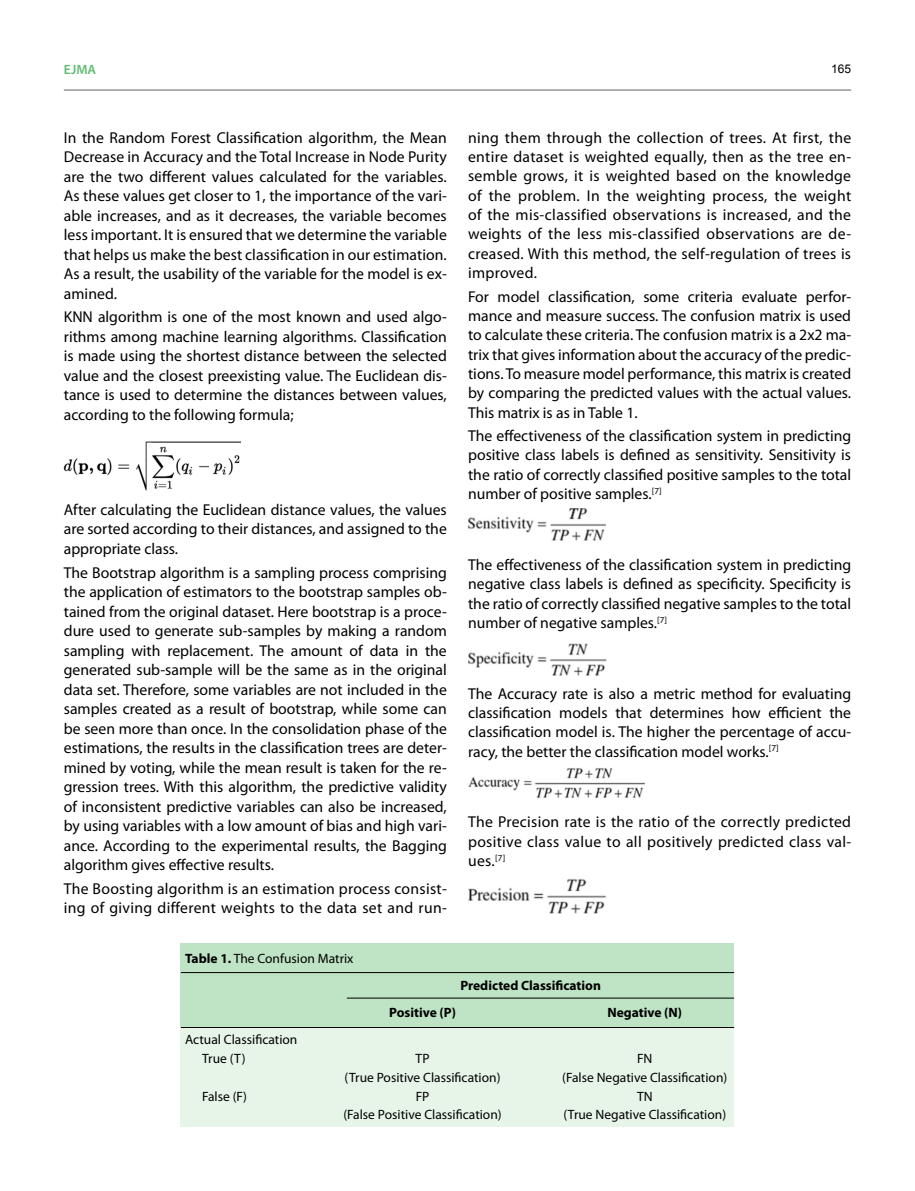
<style>
.page{position:relative;width:915px;height:1191px;background:#fff}
.page>*{position:absolute;margin:0;border:0;box-sizing:border-box;transform-origin:0 0}
.t1{font:15.75px/19.5px "Myriad Pro";color:#000;text-align:justify}
.t2{font:15.75px/19.5px "Myriad Pro";letter-spacing:.02em;color:#000}
.t3{font:13.5px/18.8px "Myriad Pro";color:#000}
.t4{font:700 13.5px "Myriad Pro";color:#000}
.t5{font:600 13.5px "Myriad Pro";color:#60be72}
.t6{font:12px "Arial";color:#000}
.s1{font-weight:700}
</style>
<div class="page">
<hr style="left:64px;top:89px;width:786px;height:2px;background:#939598">
<img style="left:64px;top:441px;width:176px;height:50px">
<img style="left:468px;top:508px;width:137px;height:33px">
<img style="left:468px;top:644px;width:137px;height:31px">
<img style="left:468px;top:768px;width:176px;height:30px">
<img style="left:468px;top:879px;width:138px;height:34px">
<div style="left:181px;top:943px;width:552px;height:184px;background:#e7f5e9"></div>
<div style="left:181px;top:943px;width:552px;height:84px;background:#bee4c5"></div>
<hr style="left:181px;top:1027px;width:552px;height:1px;background:#000">
<hr style="left:181px;top:972px;width:552px;height:1px;background:#000">
<hr style="left:347px;top:997px;width:386px;height:1px;background:#000">
<p class="t5" style="left:64px;top:61px;width:34px">EJMA</p>
<p class="t6" style="left:830px;top:60px;width:22px">165</p>
<p class="t1" style="left:64px;top:127px;width:384px">In the Random Forest Classification algorithm, the Mean Decrease in Accuracy and the Total Increase in Node Purity are the two different values calculated for the variables.<br>As these values get closer to 1, the importance of the vari&shy;able increases, and as it decreases, the variable becomes less important. It is ensured that we determine the variable that helps us make the best classification in our estimation.<br>As a result, the usability of the variable for the model is ex&shy;amined.</p>
<p class="t1" style="left:64px;top:307px;width:384px">KNN algorithm is one of the most known and used algo&shy;rithms among machine learning algorithms. Classification is made using the shortest distance between the selected value and the closest preexisting value. The Euclidean dis&shy;tance is used to determine the distances between values, according to the following formula;</p>
<p class="t1" style="left:64px;top:499px;width:384px">After calculating the Euclidean distance values, the values are sorted according to their distances, and assigned to the appropriate class.</p>
<p class="t1" style="left:64px;top:562px;width:384px">The Bootstrap algorithm is a sampling process comprising the application of estimators to the bootstrap samples ob&shy;tained from the original dataset. Here bootstrap is a proce&shy;dure used to generate sub-samples by making a random sampling with replacement. The amount of data in the generated sub-sample will be the same as in the original data set. Therefore, some variables are not included in the samples created as a result of bootstrap, while some can be seen more than once. In the consolidation phase of the estimations, the results in the classification trees are deter&shy;mined by voting, while the mean result is taken for the re&shy;gression trees. With this algorithm, the predictive validity of inconsistent predictive variables can also be increased, by using variables with a low amount of bias and high vari&shy;ance. According to the experimental results, the Bagging algorithm gives effective results.</p>
<p class="t2" style="left:64px;top:878px;width:384px">The Boosting algorithm is an estimation process consist&shy;ing of giving different weights to the data set and run-</p>
<p class="t1" style="left:468px;top:127px;width:384px">ning them through the collection of trees. At first, the entire dataset is weighted equally, then as the tree en&shy;semble grows, it is weighted based on the knowledge of the problem. In the weighting process, the weight of the mis-classified observations is increased, and the weights of the less mis-classified observations are de&shy;creased. With this method, the self-regulation of trees is improved.</p>
<p class="t1" style="left:468px;top:286px;width:384px">For model classification, some criteria evaluate perfor&shy;mance and measure success. The confusion matrix is used to calculate these criteria. The confusion matrix is a 2x2 ma&shy;trix that gives information about the accuracy of the predic&shy;tions. To measure model performance, this matrix is created by comparing the predicted values with the actual values.<br>This matrix is as in Table 1.</p>
<p class="t1" style="left:468px;top:426px;width:384px">The effectiveness of the classification system in predicting positive class labels is defined as sensitivity. Sensitivity is the ratio of correctly classified positive samples to the total number of positive samples.<sup>[7]</sup></p>
<p class="t1" style="left:468px;top:554px;width:384px">The effectiveness of the classification system in predicting negative class labels is defined as specificity. Specificity is the ratio of correctly classified negative samples to the total number of negative samples.<sup>[7]</sup></p>
<p class="t1" style="left:468px;top:683px;width:384px">The Accuracy rate is also a metric method for evaluating classification models that determines how efficient the classification model is. The higher the percentage of accu&shy;racy, the better the classification model works.<sup>[7]</sup></p>
<p class="t1" style="left:468px;top:812px;width:384px">The Precision rate is the ratio of the correctly predicted positive class value to all positively predicted class val&shy;ues.<sup>[7]</sup></p>
<p class="t3" style="left:185px;top:948px;width:170px"><span class="s1">Table 1.</span> The Confusion Matrix</p>
<p class="t4" style="left:460px;top:976px;width:142px">Predicted Classification</p>
<p class="t3" style="left:202px;top:1030px;width:97px;text-indent:-17px">Actual Classification<br>True (T)</p>
<p class="t4" style="left:389px;top:1004px;width:68px">Positive (P)</p>
<p class="t4" style="left:607px;top:1004px;width:76px">Negative (N)</p>
<p class="t3" style="left:415px;top:1049px;width:15px">TP</p>
<p class="t3" style="left:636px;top:1049px;width:17px">FN</p>
<p class="t3" style="left:344px;top:1067px;width:157px">(True Positive Classification)</p>
<p class="t3" style="left:562px;top:1067px;width:167px">(False Negative Classification)</p>
<p class="t3" style="left:202px;top:1086px;width:46px">False (F)</p>
<p class="t3" style="left:415px;top:1086px;width:15px">FP</p>
<p class="t3" style="left:636px;top:1086px;width:17px">TN</p>
<p class="t3" style="left:343px;top:1105px;width:160px">(False Positive Classification)</p>
<p class="t3" style="left:563px;top:1105px;width:164px">(True Negative Classification)</p>
</div>
